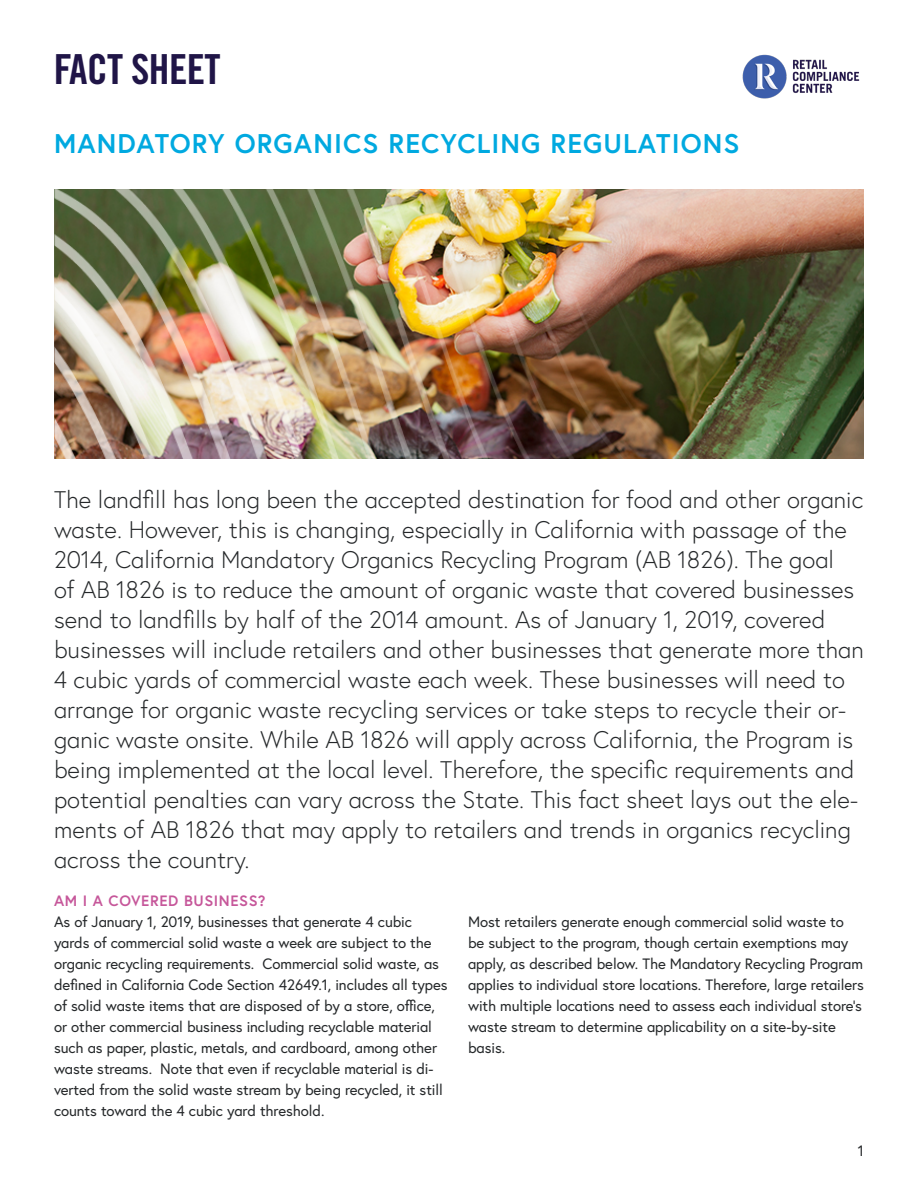
<style>
.page{position:relative;width:918px;height:1188px;background:#fff}
.page>*{position:absolute;margin:0;border:0;box-sizing:border-box;transform-origin:0 0}
.t1{font:41.4px "Trade Gothic LT Pro Bd Cn 20";letter-spacing:-.015em;color:#201547}
.t2{font:700 27px "Europa";letter-spacing:.04em;color:#00a9e0}
.t3{font:300 24px/30px "Europa";color:#25282a}
.t4{font:15px/21px "Europa";letter-spacing:-.005em;color:#25282a}
.t5{font:700 15px "Europa";letter-spacing:.04em;color:#c6579a}
</style>
<div class="page">
<img style="left:743px;top:54px;width:117px;height:45px">
<img style="left:54px;top:189px;width:808px;height:270px">
<h1 class="t1" style="left:54px;top:44px;width:168px">FACT SHEET</h1>
<h2 class="t2" style="left:54px;top:125px;width:687px">MANDATORY ORGANICS RECYCLING REGULATIONS</h2>
<p class="t3" style="left:54px;top:484px;width:811px">The landfill has long been the accepted destination for food and other organic waste. However, this is changing, especially in California with passage of the 2014, California Mandatory Organics Recycling Program (AB 1826). The goal<br>of AB 1826 is to reduce the amount of organic waste that covered businesses send to landfills by half of the 2014 amount. As of January 1, 2019, covered businesses will include retailers and other businesses that generate more than 4 cubic yards of commercial waste each week. These businesses will need to arrange for organic waste recycling services or take steps to recycle their or&shy;ganic waste onsite. While AB 1826 will apply across California, the Program is being implemented at the local level. Therefore, the specific requirements and potential penalties can vary across the State. This fact sheet lays out the ele&shy;ments of AB 1826 that may apply to retailers and trends in organics recycling across the country.</p>
<p class="t5" style="left:54px;top:890px;width:213px">AM I A COVERED BUSINESS?</p>
<p class="t4" style="left:54px;top:911px;width:395px">As of January 1, 2019, businesses that generate 4 cubic yards of commercial solid waste a week are subject to the organic recycling requirements. Commercial solid waste, as defined in California Code Section 42649.1, includes all types of solid waste items that are disposed of by a store, office, or other commercial business including recyclable material such as paper, plastic, metals, and cardboard, among other waste streams. Note that even if recyclable material is di&shy;verted from the solid waste stream by being recycled, it still counts toward the 4 cubic yard threshold.</p>
<p class="t4" style="left:468px;top:911px;width:397px">Most retailers generate enough commercial solid waste to be subject to the program, though certain exemptions may apply, as described below. The Mandatory Recycling Program applies to individual store locations. Therefore, large retailers with multiple locations need to assess each individual store’s waste stream to determine applicability on a site-by-site basis.</p>
<p class="t4" style="left:858px;top:1140px;width:8px">1</p>
</div>
